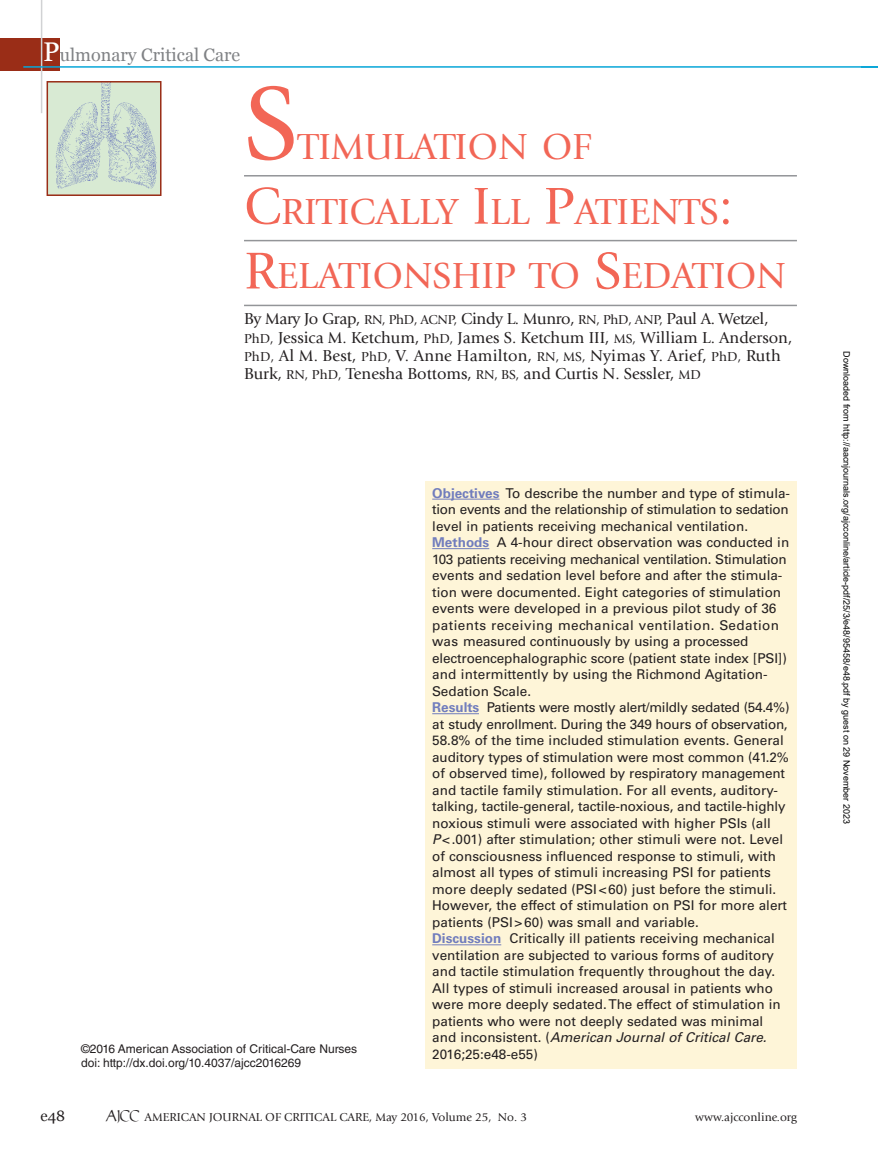
<style>
.page{position:relative;width:878px;height:1175px;background:#fff}
.page>*{position:absolute;margin:0;border:0;box-sizing:border-box;transform-origin:0 0}
.t1{font:108px "Giovanni Std";color:#f26656}
.t2{font:37.8px/64.8px "Giovanni Std";color:#f26656}
.t3{font:18px "Georgia";color:#808285}
.t4{font:16.5px/18px "Giovanni Std";color:#231f20}
.t5{font:15px "Georgia";color:#231f20}
.t6{font:13.5px/16.5px "Univers LT Std";color:#231f20}
.t7{font:12px/14.4px "Helvetica LT Std";color:#231f20}
.t8{font:12px "Giovanni Std";color:#231f20}
.t9{font:9px "Arial";color:#000}
.s1{font-size:27px;color:#fff}
.s2{font-size:54px}
.s3{font-size:13.5px}
.s4{font-weight:700;color:#717dbd}
.s5{font-style:italic}
.s6{font-family:"Publius";font-size:13.5px}
</style>
<div class="page">
<div style="left:0;top:38px;width:60px;height:32px;background:#9a2d17"></div>
<hr style="left:41px;top:0;width:1px;height:113px;background:#d1d2d4">
<img style="left:50px;top:84px;width:108px;height:109px">
<div style="left:47px;top:81px;width:114px;height:115px;border:2px solid #9a2d17"></div>
<hr style="left:23px;top:66px;width:855px;height:2px;background:#08a6d8">
<div style="left:425px;top:481px;width:371px;height:588px;background:#fef5d8"></div>
<hr style="left:432px;top:499px;width:67px;height:1px;background:#717dbd">
<hr style="left:432px;top:548px;width:57px;height:1px;background:#717dbd">
<hr style="left:432px;top:713px;width:47px;height:1px;background:#717dbd">
<hr style="left:432px;top:944px;width:69px;height:1px;background:#717dbd">
<hr style="left:244px;top:175px;width:552px;height:1px;background:#939598">
<hr style="left:244px;top:240px;width:552px;height:1px;background:#939598">
<hr style="left:244px;top:305px;width:552px;height:1px;background:#939598">
<h3 class="t3" style="left:43px;top:44px;width:198px"><span class="s1">P</span>ulmonary Critical Care</h3>
<h1 class="t1" style="left:244px;top:63px;width:55px">S</h1>
<h2 class="t2" style="left:244px;top:114px;width:543px;text-indent:54px">TIMULATION OF<br><span class="s2">C</span>RITICALLY <span class="s2">I</span>LL <span class="s2">P</span>ATIENTS<span class="s2">:<br>R</span>ELATIONSHIP TO <span class="s2">S</span>EDATION</h2>
<p class="t4" style="left:244px;top:310px;width:549px">By Mary Jo Grap, <span class="s3">RN, PhD, ACNP,</span> Cindy L. Munro, <span class="s3">RN, PhD, ANP,</span> Paul A. Wetzel, <span class="s3">PhD,</span> Jessica M. Ketchum, <span class="s3">PhD,</span> James S. Ketchum III, <span class="s3">MS,</span> William L. Anderson, <span class="s3">PhD,</span> Al M. Best, <span class="s3">PhD,</span> V. Anne Hamilton, <span class="s3">RN, MS,</span> Nyimas Y. Arief, <span class="s3">PhD,</span> Ruth Burk, <span class="s3">RN, PhD,</span> Tenesha Bottoms, <span class="s3">RN, BS,</span> and Curtis N. Sessler, <span class="s3">MD</span></p>
<p class="t7" style="left:81px;top:1041px;width:277px">©2016 American Association of Critical-Care Nurses doi: http://dx.doi.org/10.4037/ajcc2016269</p>
<p class="t6" style="left:432px;top:485px;width:359px"><span class="s4">Objectives</span> To describe the number and type of stimula&shy;tion events and the relationship of stimulation to sedation level in patients receiving mechanical ventilation.<br><span class="s4">Methods</span> A 4-hour direct observation was conducted in 103 patients receiving mechanical ventilation. Stimulation events and sedation level before and after the stimula&shy;tion were documented. Eight categories of stimulation events were developed in a previous pilot study of 36 patients receiving mechanical ventilation. Sedation was measured continuously by using a processed electroencephalographic score (patient state index [PSI]) and intermittently by using the Richmond Agitation-Sedation Scale.<br><span class="s4">Results</span> Patients were mostly alert/mildly sedated (54.4%) at study enrollment. During the 349 hours of observation, 58.8% of the time included stimulation events. General auditory types of stimulation were most common (41.2% of observed time), followed by respiratory management and tactile family stimulation. For all events, auditory&shy;talking, tactile-general, tactile-noxious, and tactile-highly noxious stimuli were associated with higher PSIs (all <span class="s5">P</span>&lt;.001) after stimulation; other stimuli were not. Level of consciousness influenced response to stimuli, with almost all types of stimuli increasing PSI for patients more deeply sedated (PSI&lt;60) just before the stimuli.<br>However, the effect of stimulation on PSI for more alert patients (PSI&gt;60) was small and variable.<br><span class="s4">Discussion</span> Critically ill patients receiving mechanical ventilation are subjected to various forms of auditory and tactile stimulation frequently throughout the day.<br>All types of stimuli increased arousal in patients who were more deeply sedated. The effect of stimulation in patients who were not deeply sedated was minimal and inconsistent. (<span class="s5">American Journal of Critical Care.<br></span>2016;25:e48-e55)</p>
<p class="t5" style="left:40px;top:1106px;width:26px">e48</p>
<p class="t8" style="left:106px;top:1110px;width:423px"><span class="s6">AJCC</span> AMERICAN JOURNAL OF CRITICAL CARE, May 2016, Volume 25, No. 3</p>
<p class="t8" style="left:695px;top:1110px;width:103px">www.ajcconline.org</p>
<p class="t9" style="left:850px;top:351px;width:474px;rotate:90deg">Downloaded from http://aacnjournals.org/ajcconline/article-pdf/25/3/e48/95458/e48.pdf by guest on 29 November 2023</p>
</div>
